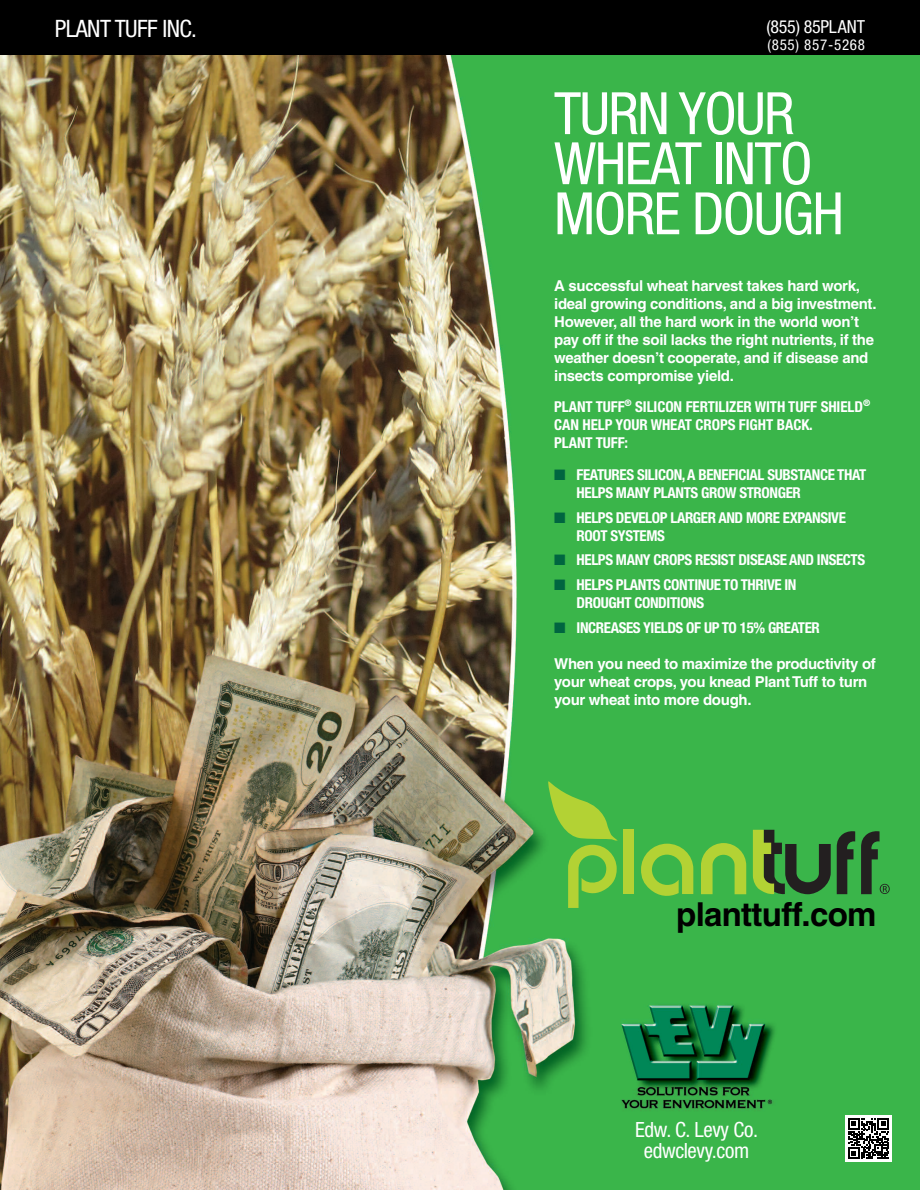
<style>
.page{position:relative;width:920px;height:1190px;background:#fff}
.page>*{position:absolute;margin:0;border:0;box-sizing:border-box;transform-origin:0 0}
.t1{font:condensed 58.5px/50.1px "Helvetica Neue";letter-spacing:-.025em;color:#fff}
.t2{font:700 33px "Helvetica";letter-spacing:-.02em;color:#000}
.t3{font:condensed 24px "Helvetica Neue";letter-spacing:-.025em;color:#fff}
.t4{font:condensed 21px/21px "Helvetica Neue";letter-spacing:-.015em;color:#fff;text-align:center}
.t5{font:condensed 18px "Helvetica Neue";letter-spacing:-.015em;color:#fff}
.t6{font:700 15px/18px "Helvetica";letter-spacing:-.02em;color:#fff}
.t7{font:700 condensed 15px/18px "Helvetica Neue";letter-spacing:-.025em;color:#fff}
.t8{font:700 condensed 15px/18px "Helvetica Neue";letter-spacing:-.005em;color:#fff}
.t9{font:condensed 15px "Helvetica Neue";letter-spacing:.05em;color:#fff}
.s1{color:#006540}
</style>
<div class="page">
<img style="left:0;top:0;width:920px;height:1190px">
<h3 class="t3" style="left:55px;top:20px;width:144px">PLANT TUFF INC.</h3>
<p class="t5" style="left:766px;top:20px;width:100px">(855) 85PLANT</p>
<p class="t9" style="left:767px;top:40px;width:99px">(855) 857-5268</p>
<h1 class="t1" style="left:554px;top:93px;width:291px">TURN YOUR<br>WHEAT INTO<br>MORE DOUGH</h1>
<p class="t6" style="left:554px;top:278px;width:324px">A successful wheat harvest takes hard work, ideal growing conditions, and a big investment.<br>However, all the hard work in the world won’t pay off if the soil lacks the right nutrients, if the weather doesn’t cooperate, and if disease and insects compromise yield.</p>
<p class="t8" style="left:554px;top:398px;width:317px">PLANT TUFF<sup>®</sup> SILICON FERTILIZER WITH TUFF SHIELD<sup>®<br></sup>CAN HELP YOUR WHEAT CROPS FIGHT BACK.<br>PLANT TUFF:</p>
<p class="t7" style="left:576px;top:465px;width:291px;text-indent:-22px"><span class="s1">■</span> FEATURES SILICON,A BENEFICIAL SUBSTANCE THAT<br>HELPS MANY PLANTS GROW STRONGER</p>
<p class="t7" style="left:576px;top:508px;width:271px;text-indent:-22px"><span class="s1">■</span> HELPS DEVELOP LARGER AND MORE EXPANSIVE<br>ROOT SYSTEMS</p>
<p class="t7" style="left:554px;top:551px;width:312px"><span class="s1">■</span> HELPS MANY CROPS RESIST DISEASE AND INSECTS</p>
<p class="t7" style="left:576px;top:575px;width:221px;text-indent:-22px"><span class="s1">■</span> HELPS PLANTS CONTINUE TO THRIVE IN<br>DROUGHT CONDITIONS</p>
<p class="t7" style="left:554px;top:618px;width:267px"><span class="s1">■</span> INCREASES YIELDS OF UP TO 15% GREATER</p>
<p class="t6" style="left:554px;top:656px;width:323px">When you need to maximize the productivity of your wheat crops, you knead Plant Tuff to turn your wheat into more dough.</p>
<h2 class="t2" style="left:676px;top:902px;width:202px">planttuff.com</h2>
<h3 class="t4" style="left:635px;top:1121px;width:124px">Edw. C. Levy Co. edwclevy.com</h3>
</div>
